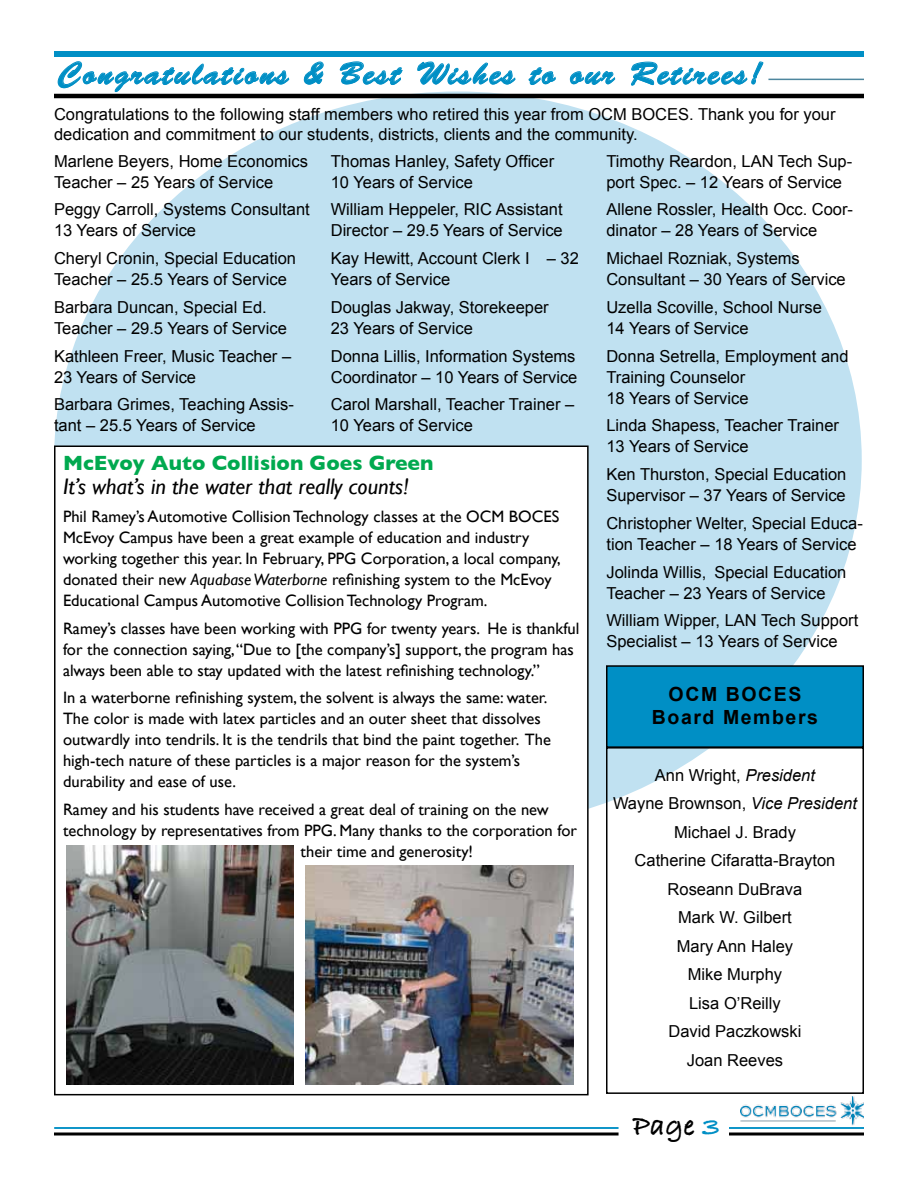
<style>
.page{position:relative;width:918px;height:1188px;background:#fff}
.page>*{position:absolute;margin:0;border:0;box-sizing:border-box;transform-origin:0 0}
.t1{font:31.5px "Brush Script Std";letter-spacing:.08em;color:#008fc5}
.t2{font:30px "Bradley Hand ITCTT Bold";color:#000}
.t3{font:italic 22.5px "Gill Sans";color:#000}
.t4{font:700 21px "Gill Sans";color:#00a94f}
.t5{font:700 19.5px/23.4px "Arial";letter-spacing:.08em;color:#000;text-align:center}
.t6{font:16.5px/21px "Arial";color:#000}
.t7{font:16.5px/21px "Gill Sans";color:#000}
.s1{font-style:italic}
.s2{color:#008fc5}
</style>
<div class="page">
<svg style="left:54px;top:1132px;width:810px;height:4px;background:#3f3f3f"></svg>
<img style="left:740px;top:1097px;width:124px;height:29px">
<div style="left:54px;top:51px;width:810px;height:6px;background:#008fc5"></div>
<hr style="left:54px;top:1127px;width:810px;height:2px;background:#008fc5">
<hr style="left:768px;top:79px;width:96px;height:1px;background:#4e869e">
<div style="left:619px;top:1107px;width:110px;height:52px;background:#fff"></div>
<div style="left:54px;top:91px;width:808px;height:737px;background:#c0e1f1;border-radius:50%"></div>
<hr style="left:54px;top:94px;width:810px;height:4px;background:#000">
<svg style="left:57px;top:61px;width:233px;height:68px"></svg>
<svg style="left:304px;top:61px;width:20px;height:24px"></svg>
<svg style="left:340px;top:61px;width:63px;height:24px"></svg>
<svg style="left:417px;top:61px;width:99px;height:24px"></svg>
<svg style="left:528px;top:67px;width:28px;height:18px"></svg>
<svg style="left:570px;top:71px;width:46px;height:23px"></svg>
<svg style="left:631px;top:61px;width:133px;height:25px"></svg>
<div style="left:55px;top:446px;width:533px;height:649px;background:#fff"></div>
<div style="left:54px;top:446px;width:535px;height:649px;border:2px solid #000"></div>
<img style="left:66px;top:845px;width:228px;height:240px">
<img style="left:305px;top:865px;width:268px;height:220px">
<div style="left:607px;top:666px;width:256px;height:81px;background:#008fc5"></div>
<div style="left:606px;top:665px;width:258px;height:83px;border:2px solid #000"></div>
<div style="left:606px;top:747px;width:258px;height:347px;border:2px solid #000"></div>
<h1 class="t1" style="left:58px;top:56px;width:705px">Congratulations &amp; Best Wishes to our Retirees!</h1>
<p class="t6" style="left:54px;top:105px;width:783px;line-height:19.8px">Congratulations to the following staff members who retired this year from OCM BOCES. Thank you for your dedication and commitment to our students, districts, clients and the community.</p>
<p class="t6" style="left:54px;top:150px;width:255px">Marlene Beyers, Home Economics<br>Teacher – 25 Years of Service</p>
<p class="t6" style="left:54px;top:199px;width:257px">Peggy Carroll, Systems Consultant<br>13 Years of Service</p>
<p class="t6" style="left:54px;top:248px;width:244px">Cheryl Cronin, Special Education<br>Teacher – 25.5 Years of Service</p>
<p class="t6" style="left:54px;top:297px;width:234px">Barbara Duncan, Special Ed.<br>Teacher – 29.5 Years of Service</p>
<p class="t6" style="left:54px;top:345px;width:239px">Kathleen Freer, Music Teacher –<br>23 Years of Service</p>
<p class="t6" style="left:54px;top:394px;width:241px">Barbara Grimes, Teaching Assis&shy;tant – 25.5 Years of Service</p>
<p class="t6" style="left:331px;top:150px;width:225px">Thomas Hanley, Safety Officer<br>10 Years of Service</p>
<p class="t6" style="left:331px;top:199px;width:234px">William Heppeler, RIC Assistant<br>Director – 29.5 Years of Service</p>
<p class="t6" style="left:331px;top:248px;width:250px">Kay Hewitt, Account Clerk I – 32<br>Years of Service</p>
<p class="t6" style="left:331px;top:297px;width:219px">Douglas Jakway, Storekeeper<br>23 Years of Service</p>
<p class="t6" style="left:331px;top:345px;width:248px">Donna Lillis, Information Systems<br>Coordinator – 10 Years of Service</p>
<p class="t6" style="left:331px;top:394px;width:245px">Carol Marshall, Teacher Trainer –<br>10 Years of Service</p>
<p class="t6" style="left:606px;top:150px;width:247px">Timothy Reardon, LAN Tech Sup&shy;port Spec. – 12 Years of Service</p>
<p class="t6" style="left:606px;top:199px;width:248px">Allene Rossler, Health Occ. Coor&shy;dinator – 28 Years of Service</p>
<p class="t6" style="left:606px;top:248px;width:241px">Michael Rozniak, Systems<br>Consultant – 30 Years of Service</p>
<p class="t6" style="left:606px;top:297px;width:217px">Uzella Scoville, School Nurse<br>14 Years of Service</p>
<p class="t6" style="left:606px;top:346px;width:244px">Donna Setrella, Employment and<br>Training Counselor<br>18 Years of Service</p>
<p class="t6" style="left:606px;top:415px;width:234px">Linda Shapess, Teacher Trainer<br>13 Years of Service</p>
<p class="t6" style="left:606px;top:464px;width:241px">Ken Thurston, Special Education<br>Supervisor – 37 Years of Service</p>
<p class="t6" style="left:606px;top:513px;width:258px">Christopher Welter, Special Educa&shy;tion Teacher – 18 Years of Service</p>
<p class="t6" style="left:606px;top:562px;width:242px">Jolinda Willis, Special Education<br>Teacher – 23 Years of Service</p>
<p class="t6" style="left:606px;top:610px;width:253px">William Wipper, LAN Tech Support<br>Specialist – 13 Years of Service</p>
<p class="t4" style="left:63px;top:451px;width:372px">McEvoy Auto Collision Goes Green</p>
<h3 class="t3" style="left:63px;top:474px;width:347px">It’s what’s in the water that really counts!</h3>
<p class="t7" style="left:63px;top:506px;width:499px">Phil Ramey’s Automotive Collision Technology classes at the OCM BOCES McEvoy Campus have been a great example of education and industry working together this year. In February, PPG Corporation, a local company, donated their new <span class="s1">Aquabase Waterborne</span> refinishing system to the McEvoy Educational Campus Automotive Collision Technology Program.</p>
<p class="t7" style="left:63px;top:617px;width:518px">Ramey’s classes have been working with PPG for twenty years. He is thankful for the connection saying,“Due to [the company’s] support, the program has always been able to stay updated with the latest refinishing technology.”</p>
<p class="t7" style="left:63px;top:687px;width:489px">In a waterborne refinishing system, the solvent is always the same: water.<br>The color is made with latex particles and an outer sheet that dissolves outwardly into tendrils. It is the tendrils that bind the paint together. The high-tech nature of these particles is a major reason for the system’s durability and ease of use.</p>
<p class="t7" style="left:63px;top:799px;width:487px">Ramey and his students have received a great deal of training on the new</p>
<p class="t7" style="left:63px;top:820px;width:516px">technology by representatives from PPG. Many thanks to the corporation for</p>
<p class="t7" style="left:301px;top:841px;width:174px">their time and generosity!</p>
<p class="t5" style="left:652px;top:683px;width:168px">OCM BOCES<br>Board Members</p>
<p class="t6" style="left:613px;top:761px;width:245px;line-height:28.5px;text-align:center">Ann Wright, <span class="s1">President<br></span>Wayne Brownson, <span class="s1">Vice President<br></span>Michael J. Brady<br>Catherine Cifaratta-Brayton<br>Roseann DuBrava<br>Mark W. Gilbert<br>Mary Ann Haley<br>Mike Murphy<br>Lisa O’Reilly<br>David Paczkowski<br>Joan Reeves</p>
<h2 class="t2" style="left:633px;top:1103px;width:89px">Page <span class="s2">3</span></h2>
</div>
